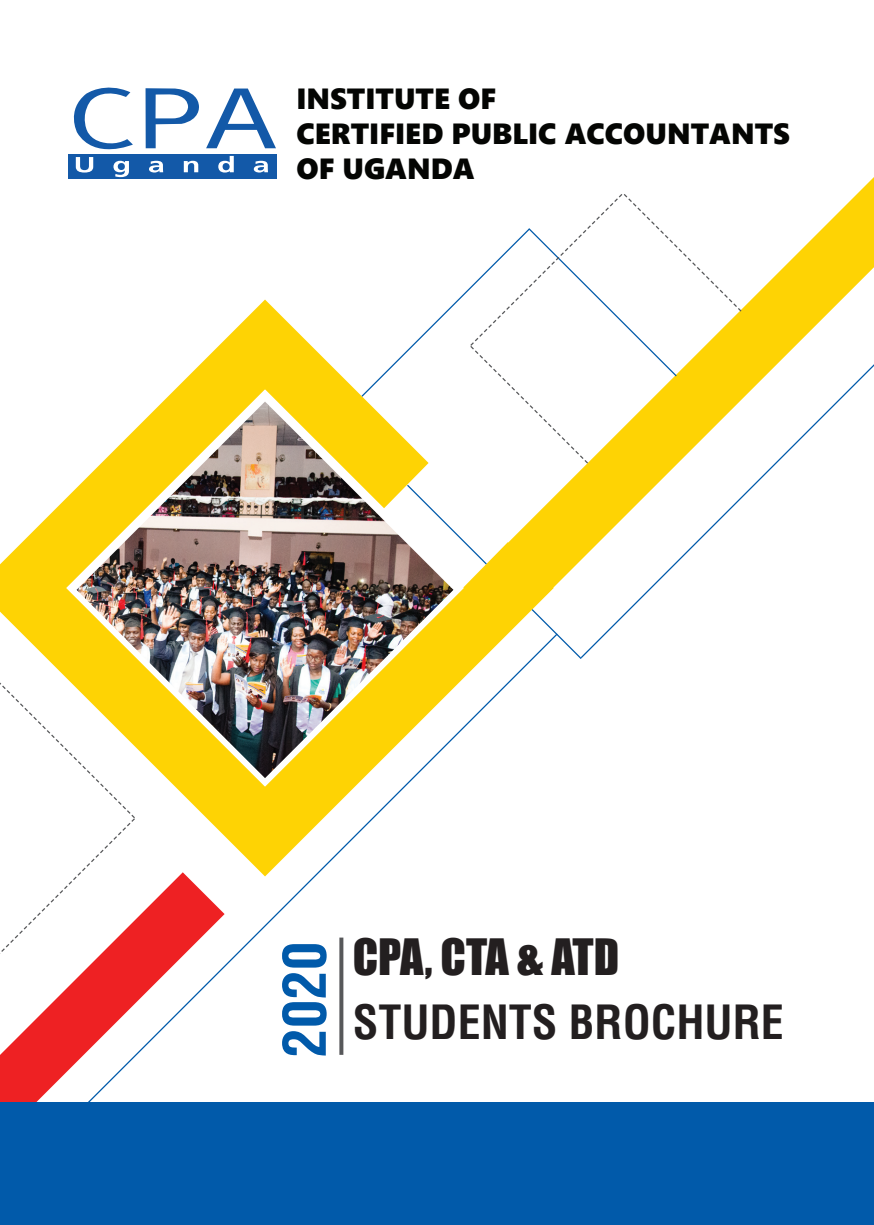
<style>
.page{position:relative;width:874px;height:1225px;background:#fff}
.page>*{position:absolute;margin:0;border:0;box-sizing:border-box;transform-origin:0 0}
.t1{font:700 condensed 58px "Helvetica LT Std";color:#015aaa}
.t2{font:700 condensed 46px "Helvetica LT Std";color:#231f20}
.t3{font:46px "Impact";letter-spacing:-.015em;color:#231f20}
.t4{font:29px/35px "Segoe UI Black";color:#040503}
</style>
<div class="page">
<img style="left:0;top:299px;width:548px;height:354px">
<svg style="left:501px;top:178px;width:372px;height:416px"></svg>
<svg style="left:530px;top:608px;width:49px;height:50px"></svg>
<svg style="left:74px;top:632px;width:484px;height:423px"></svg>
<svg style="left:579px;top:358px;width:294px;height:301px"></svg>
<svg style="left:360px;top:192px;width:382px;height:396px"></svg>
<svg style="left:0;top:653px;width:136px;height:219px"></svg>
<svg style="left:145px;top:88px;width:54px;height:60px"></svg>
<svg style="left:206px;top:89px;width:70px;height:59px"></svg>
<div style="left:68px;top:154px;width:208px;height:25px;background:#1359a8"></div>
<svg style="left:73px;top:87px;width:60px;height:90px"></svg>
<svg style="left:149px;top:161px;width:14px;height:11px"></svg>
<svg style="left:184px;top:161px;width:14px;height:11px"></svg>
<svg style="left:218px;top:156px;width:16px;height:16px"></svg>
<svg style="left:254px;top:161px;width:14px;height:11px"></svg>
<svg style="left:0;top:872px;width:224px;height:230px"></svg>
<div style="left:0;top:1102px;width:873px;height:123px;background:#015aaa"></div>
<svg style="left:339px;top:937px;width:4px;height:117px"></svg>
<p class="t4" style="left:296px;top:79px;width:495px">INSTITUTE OF<br>CERTIFIED PUBLIC ACCOUNTANTS<br>OF UGANDA</p>
<h1 class="t1" style="left:268px;top:1057px;width:117px;rotate:-90deg">2020</h1>
<h2 class="t3" style="left:352px;top:921px;width:268px">CPA, CTA &amp; ATD</h2>
<h2 class="t2" style="left:352px;top:993px;width:432px">STUDENTS BROCHURE</h2>
</div>
